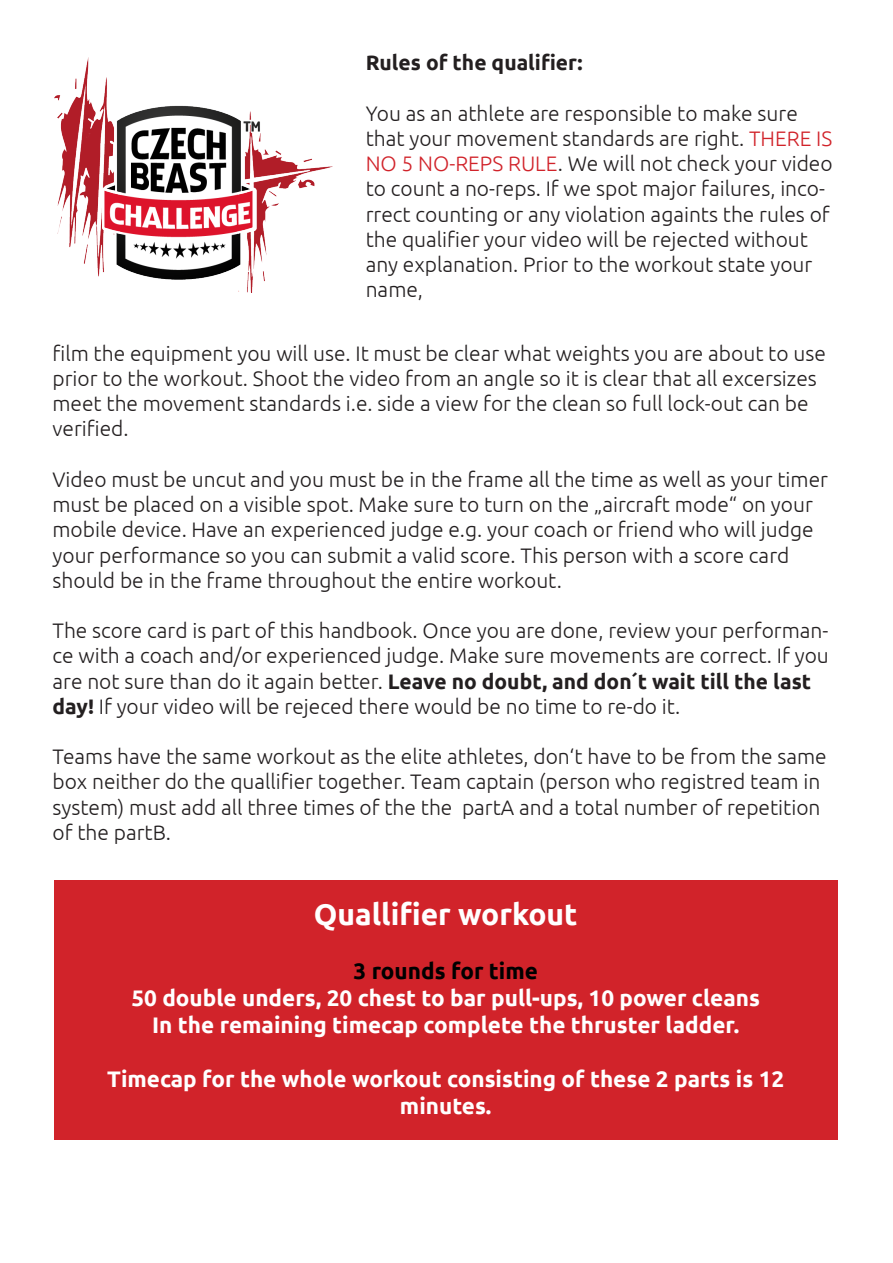
<style>
.page{position:relative;width:893px;height:1263px;background:#fff}
.page>*{position:absolute;margin:0;border:0;box-sizing:border-box;transform-origin:0 0}
.t1{font:700 30px "Ubuntu";color:#fff}
.t2{font:700 22.5px/27px "Ubuntu";color:#fff;text-align:center}
.t3{font:700 22.5px "Ubuntu";color:#000}
.t4{font:300 21px/25.2px "Ubuntu";color:#231f20}
.t5{font:700 21px "Ubuntu";color:#231f20}
.s1{color:#d1232a}
.s2{font-weight:700}
</style>
<div class="page">
<img style="left:54px;top:57px;width:279px;height:235px">
<div style="left:54px;top:880px;width:783px;height:260px;background:#d1232a"></div>
<p class="t5" style="left:366px;top:50px;width:218px">Rules of the qualifier:</p>
<p class="t4" style="left:366px;top:100px;width:468px">You as an athlete are responsible to make sure that your movement standards are right. <span class="s1">THERE IS NO 5 NO-REPS RULE</span>. We will not check your video to count a no-reps. If we spot major failures, inco&shy;rrect counting or any violation againts the rules of the qualifier your video will be rejected without any explanation. Prior to the workout state your name,</p>
<p class="t4" style="left:52px;top:340px;width:775px">film the equipment you will use. It must be clear what weights you are about to use prior to the workout. Shoot the video from an angle so it is clear that all excersizes meet the movement standards i.e. side a view for the clean so full lock-out can be verified.</p>
<p class="t4" style="left:52px;top:466px;width:777px">Video must be uncut and you must be in the frame all the time as well as your timer must be placed on a visible spot. Make sure to turn on the „aircraft mode“ on your mobile device. Have an experienced judge e.g. your coach or friend who will judge your performance so you can submit a valid score. This person with a score card should be in the frame throughout the entire workout.</p>
<p class="t4" style="left:52px;top:617px;width:778px">The score card is part of this handbook. Once you are done, review your performan&shy;ce with a coach and/or experienced judge. Make sure movements are correct. If you are not sure than do it again better. <span class="s2">Leave no doubt, and don´t wait till the last day!</span> If your video will be rejeced there would be no time to re-do it.</p>
<p class="t4" style="left:52px;top:743px;width:776px">Teams have the same workout as the elite athletes, don‘t have to be from the same box neither do the quallifier together. Team captain (person who registred team in system) must add all three times of the the partA and a total number of repetition of the partB.</p>
<p class="t1" style="left:314px;top:896px;width:265px">Quallifier workout</p>
<p class="t3" style="left:354px;top:957px;width:186px">3 rounds for time</p>
<p class="t2" style="left:131px;top:984px;width:630px">50 double unders, 20 chest to bar pull-ups, 10 power cleans</p>
<p class="t2" style="left:152px;top:1011px;width:589px">In the remaining timecap complete the thruster ladder.</p>
<p class="t2" style="left:107px;top:1065px;width:679px">Timecap for the whole workout consisting of these 2 parts is 12 minutes.</p>
</div>
